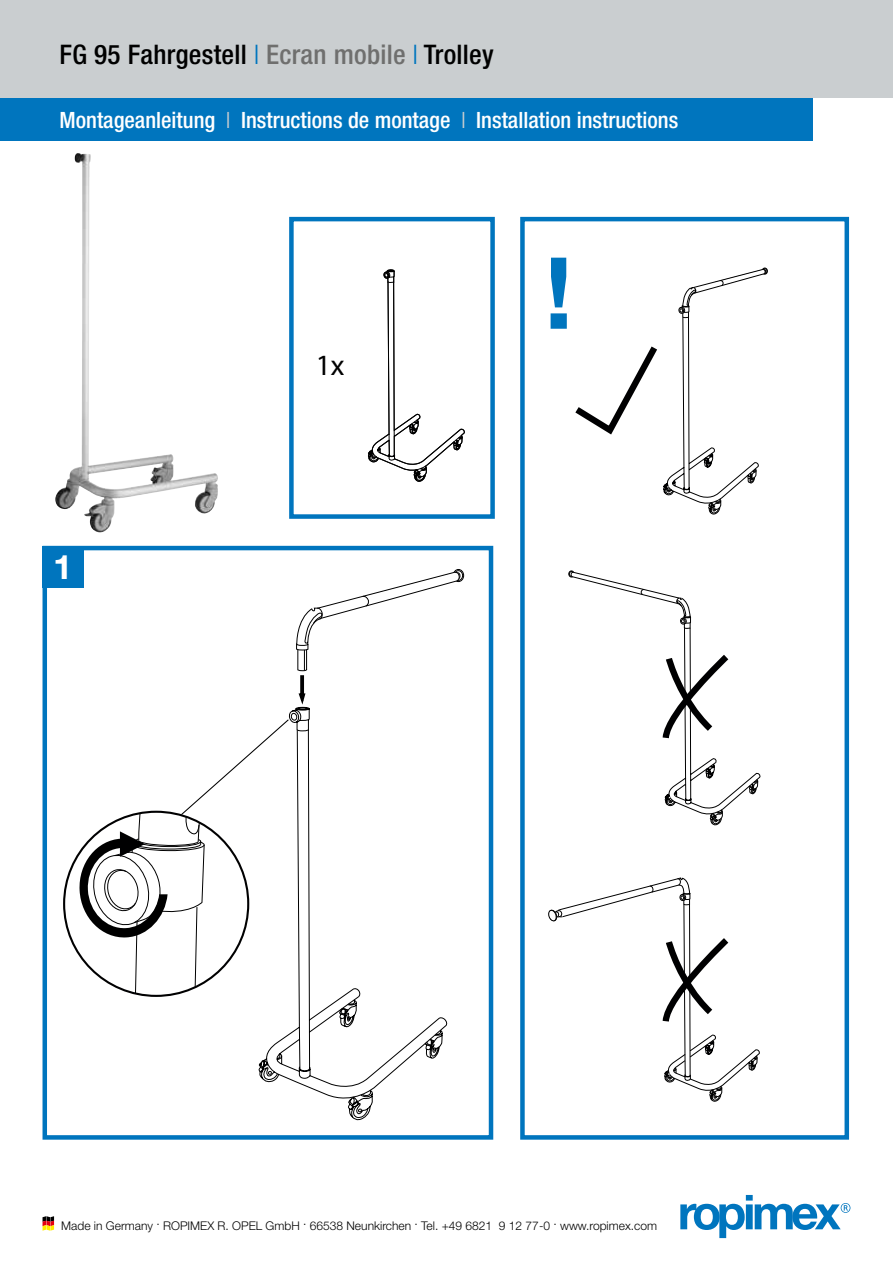
<style>
.page{position:relative;width:893px;height:1263px;background:#fff}
.page>*{position:absolute;margin:0;border:0;box-sizing:border-box;transform-origin:0 0}
.t1{font:700 99.45px "Helvetica Neue";color:#0075be;scale:1.04 1}
.t2{font:700 33.75px "Helvetica Neue";color:#fff;scale:1.04 1}
.t3{font:29.55px "Myriad Pro";color:#000}
.t4{font:500 condensed 27px "Helvetica Neue";letter-spacing:.01em;color:#000}
.t5{font:500 condensed 22.5px "Helvetica Neue";color:#fff}
.t6{font:300 12px "Helvetica Neue";color:#000}
.s1{font-weight:300;color:#0075be}
.s2{color:#6f6f6e}
.s3{font-weight:300;color:#caced0}
</style>
<div class="page">
<svg style="left:680px;top:1195px;width:170px;height:43px"></svg>
<svg style="left:43px;top:1216px;width:11px;height:14px"></svg>
<div style="left:0;top:0;width:893px;height:98px;background:#caced0"></div>
<div style="left:0;top:98px;width:812px;height:42px;background:#0075be"></div>
<div style="left:43px;top:546px;width:450px;height:594px;background:#fff;border:4px solid #0075be"></div>
<div style="left:289px;top:217px;width:206px;height:302px;background:#fff;border:4px solid #0075be"></div>
<div style="left:520px;top:217px;width:329px;height:923px;background:#fff;border:4px solid #0075be"></div>
<div style="left:43px;top:546px;width:41px;height:41px;background:#0075be"></div>
<svg style="left:575px;top:268px;width:192px;height:247px"></svg>
<svg style="left:569px;top:571px;width:191px;height:255px"></svg>
<svg style="left:548px;top:878px;width:212px;height:224px"></svg>
<svg style="left:259px;top:1017px;width:188px;height:123px"></svg>
<svg style="left:288px;top:708px;width:155px;height:414px"></svg>
<svg style="left:78px;top:718px;width:283px;height:363px"></svg>
<svg style="left:296px;top:269px;width:169px;height:440px"></svg>
<img style="left:55px;top:153px;width:163px;height:379px">
<h3 class="t4" style="left:60px;top:38px;width:436px">FG 95 Fahrgestell <span class="s1">I</span> <span class="s2">Ecran mobile</span> <span class="s1">I</span> Trolley</h3>
<h3 class="t5" style="left:60px;top:107px;width:620px">Montageanleitung <span class="s3">I</span> Instructions de montage <span class="s3">I</span> Installation instructions</h3>
<h2 class="t2" style="left:53px;top:546px;width:20px">1</h2>
<h3 class="t3" style="left:316px;top:347px;width:30px">1x</h3>
<h1 class="t1" style="left:544px;top:232px;width:29px">!</h1>
<p class="t6" style="left:61px;top:1218px;width:597px">Made in Germany . ropimex R. Opel GmbH . 66538 Neunkirchen . Tel. +49 6821 9 12 77-0 . www.ropimex.com</p>
</div>
